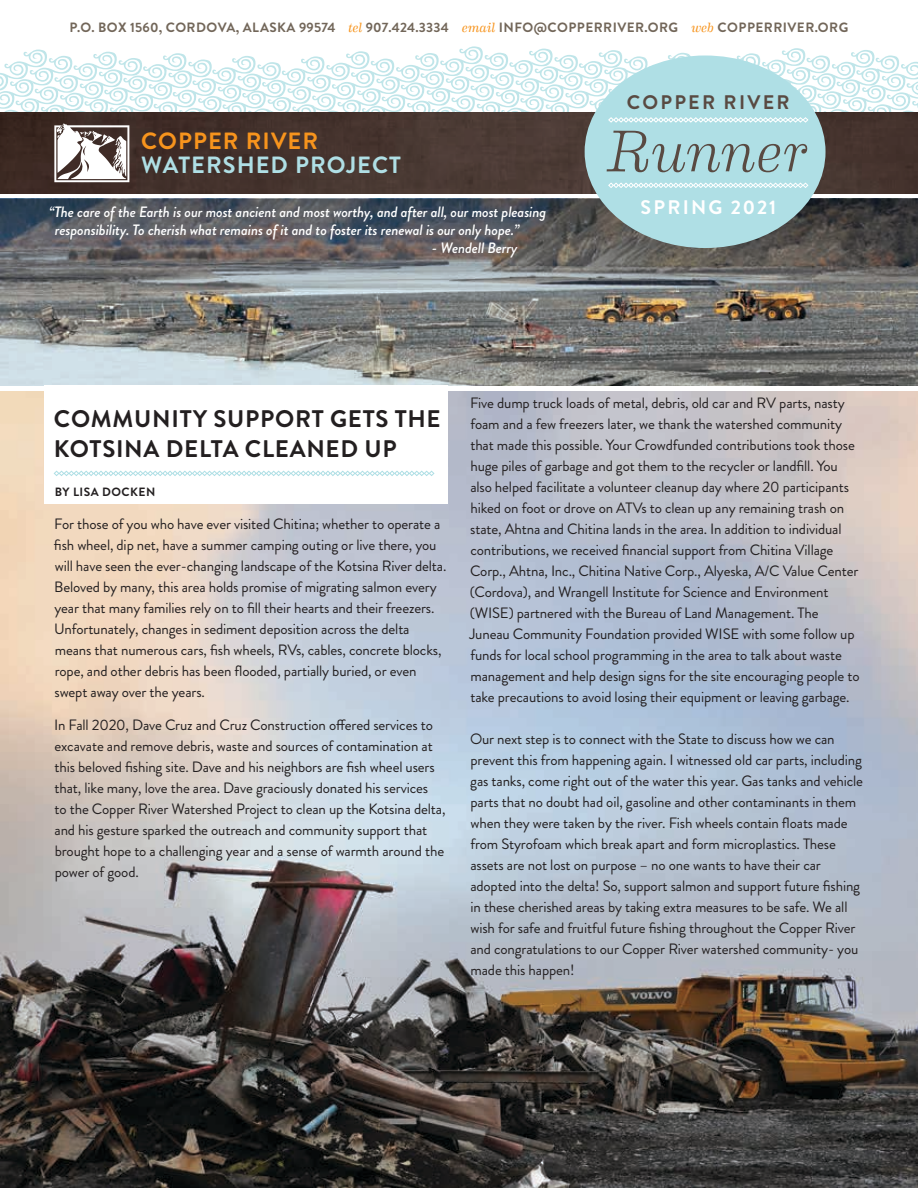
<style>
.page{position:relative;width:918px;height:1188px;background:#fff}
.page>*{position:absolute;margin:0;border:0;box-sizing:border-box;transform-origin:0 0}
.t1{font:700 24px/30px "Brandon Grotesque";letter-spacing:.03em;color:#231f20}
.t2{font:700 23.55px "Brandon Grotesque";letter-spacing:.045em;color:#afdfe5}
.t3{font:700 23.55px "Brandon Grotesque";letter-spacing:.045em;color:#f7941d}
.t4{font:700 19.65px "Brandon Grotesque";letter-spacing:.115em;color:#594a42}
.t5{font:700 19.65px "Brandon Grotesque";letter-spacing:.115em;color:#fff}
.t6{font:15px/21px "Brandon Grotesque";letter-spacing:-.01em;color:#231f20}
.t7{font:italic 500 15px/18px "Brandon Grotesque";letter-spacing:-.01em;color:#fff}
.t8{font:700 13.5px "Brandon Grotesque";letter-spacing:.035em;color:#726659}
.t9{font:700 12px "Brandon Grotesque";letter-spacing:.04em;color:#231f20}
.s1{font-family:"Eames Century Modern";font-weight:400;font-style:italic;color:#f7941d}
</style>
<div class="page">
<img style="left:0;top:289px;width:918px;height:96px">
<svg style="left:0;top:199px;width:918px;height:90px;background:#646568"></svg>
<img style="left:0;top:392px;width:918px;height:796px">
<img style="left:0;top:188px;width:918px;height:5px">
<div style="left:44px;top:386px;width:404px;height:118px;background:#fff"></div>
<div style="left:585px;top:55px;width:241px;height:193px;background:#afdfe5;border-radius:50%"></div>
<svg style="left:0;top:46px;width:918px;height:142px"></svg>
<svg style="left:54px;top:471px;width:380px;height:5px"></svg>
<p class="t8" style="left:70px;top:18px;width:780px">P.O. BOX 1560, CORDOVA, ALASKA 99574 <span class="s1">tel</span> 907.424.3334 <span class="s1">email</span> INFO@COPPERRIVER.ORG <span class="s1">web</span> COPPERRIVER.ORG</p>
<h2 class="t3" style="left:141px;top:125px;width:178px">COPPER RIVER</h2>
<h2 class="t2" style="left:141px;top:149px;width:261px">WATERSHED PROJECT</h2>
<p class="t7" style="left:55px;top:203px;width:493px;text-indent:-6px">“The care of the Earth is our most ancient and most worthy, and after all, our most pleasing responsibility. To cherish what remains of it and to foster its renewal is our only hope.”</p>
<p class="t7" style="left:432px;top:239px;width:87px">- Wendell Berry</p>
<h3 class="t4" style="left:627px;top:89px;width:164px">COPPER RIVER</h3>
<h3 class="t5" style="left:641px;top:193px;width:137px">SPRING 2021</h3>
<h1 class="t1" style="left:54px;top:404px;width:388px">COMMUNITY SUPPORT GETS THE<br>KOTSINA DELTA CLEANED UP</h1>
<p class="t9" style="left:55px;top:484px;width:102px">BY LISA DOCKEN</p>
<p class="t6" style="left:54px;top:514px;width:394px">For those of you who have ever visited Chitina; whether to operate a fish wheel, dip net, have a summer camping outing or live there, you will have seen the ever-changing landscape of the Kotsina River delta.<br>Beloved by many, this area holds promise of migrating salmon every year that many families rely on to fill their hearts and their freezers.<br>Unfortunately, changes in sediment deposition across the delta means that numerous cars, fish wheels, RVs, cables, concrete blocks, rope, and other debris has been flooded, partially buried, or even swept away over the years.</p>
<p class="t6" style="left:54px;top:715px;width:393px">In Fall 2020, Dave Cruz and Cruz Construction offered services to excavate and remove debris, waste and sources of contamination at this beloved fishing site. Dave and his neighbors are fish wheel users that, like many, love the area. Dave graciously donated his services<br>to the Copper River Watershed Project to clean up the Kotsina delta, and his gesture sparked the outreach and community support that brought hope to a challenging year and a sense of warmth around the power of good.</p>
<p class="t6" style="left:469px;top:393px;width:392px">Five dump truck loads of metal, debris, old car and RV parts, nasty foam and a few freezers later, we thank the watershed community that made this possible. Your Crowdfunded contributions took those huge piles of garbage and got them to the recycler or landfill. You also helped facilitate a volunteer cleanup day where 20 participants hiked on foot or drove on ATVs to clean up any remaining trash on state, Ahtna and Chitina lands in the area. In addition to individual contributions, we received financial support from Chitina Village Corp., Ahtna, Inc., Chitina Native Corp., Alyeska, A/C Value Center (Cordova), and Wrangell Institute for Science and Environment (WISE) partnered with the Bureau of Land Management. The Juneau Community Foundation provided WISE with some follow up funds for local school programming in the area to talk about waste management and help design signs for the site encouraging people to take precautions to avoid losing their equipment or leaving garbage.</p>
<p class="t6" style="left:470px;top:729px;width:395px">Our next step is to connect with the State to discuss how we can prevent this from happening again. I witnessed old car parts, including gas tanks, come right out of the water this year. Gas tanks and vehicle parts that no doubt had oil, gasoline and other contaminants in them when they were taken by the river. Fish wheels contain floats made from Styrofoam which break apart and form microplastics. These assets are not lost on purpose – no one wants to have their car adopted into the delta! So, support salmon and support future fishing in these cherished areas by taking extra measures to be safe. We all wish for safe and fruitful future fishing throughout the Copper River and congratulations to our Copper River watershed community- you made this happen!</p>
</div>
